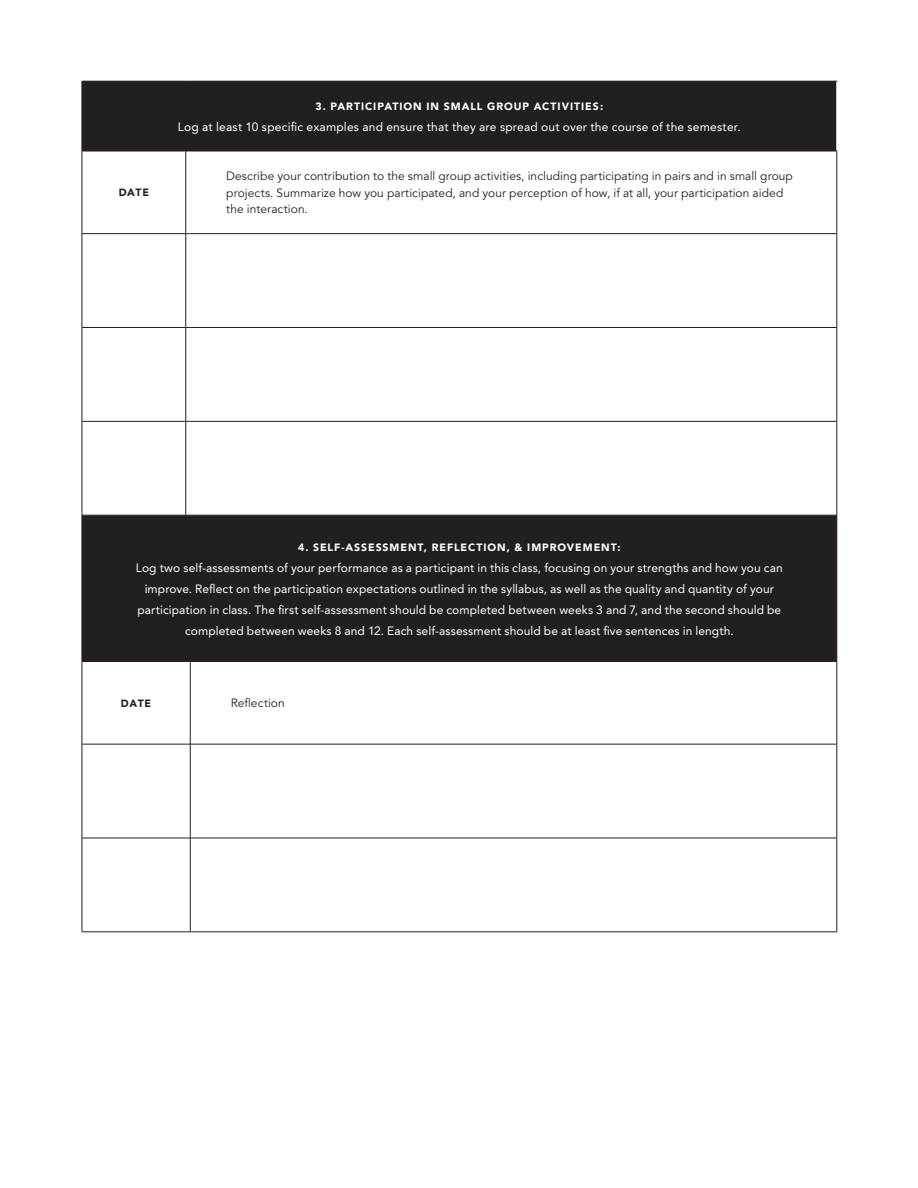
<style>
.page{position:relative;width:918px;height:1188px;background:#fff}
.page>*{position:absolute;margin:0;border:0;box-sizing:border-box;transform-origin:0 0}
.t1{font:12px/21px "Avenir";letter-spacing:.01em;color:#fff;text-align:center}
.t2{font:12px/16.5px "Avenir";letter-spacing:.005em;color:#231f20}
.t3{font:900 10.5px "Avenir";letter-spacing:.09em;color:#fff}
.t4{font:900 10.5px "Avenir";letter-spacing:.06em;color:#231f20}
</style>
<div class="page">
<div style="left:83px;top:82px;width:754px;height:579px;background:#231f20"></div>
<svg style="left:83px;top:152px;width:754px;height:363px"></svg>
<svg style="left:83px;top:662px;width:754px;height:270px"></svg>
<hr style="left:186px;top:151px;width:1px;height:82px;background:#231f20">
<hr style="left:837px;top:151px;width:1px;height:82px;background:#231f20">
<hr style="left:186px;top:234px;width:1px;height:93px;background:#231f20">
<hr style="left:837px;top:234px;width:1px;height:93px;background:#231f20">
<hr style="left:186px;top:328px;width:1px;height:93px;background:#231f20">
<hr style="left:837px;top:328px;width:1px;height:93px;background:#231f20">
<hr style="left:186px;top:422px;width:1px;height:93px;background:#231f20">
<hr style="left:837px;top:422px;width:1px;height:93px;background:#231f20">
<hr style="left:82px;top:81px;width:104px;height:1px;background:#231f20">
<hr style="left:82px;top:81px;width:1px;height:70px;background:#231f20">
<hr style="left:190px;top:81px;width:647px;height:1px;background:#231f20">
<hr style="left:82px;top:151px;width:104px;height:1px;background:#231f20">
<hr style="left:82px;top:151px;width:1px;height:82px;background:#231f20">
<hr style="left:190px;top:151px;width:647px;height:1px;background:#231f20">
<hr style="left:82px;top:233px;width:104px;height:1px;background:#231f20">
<hr style="left:82px;top:234px;width:1px;height:93px;background:#231f20">
<hr style="left:190px;top:233px;width:647px;height:1px;background:#231f20">
<hr style="left:82px;top:327px;width:104px;height:1px;background:#231f20">
<hr style="left:82px;top:328px;width:1px;height:93px;background:#231f20">
<hr style="left:190px;top:327px;width:647px;height:1px;background:#231f20">
<hr style="left:82px;top:421px;width:104px;height:1px;background:#231f20">
<hr style="left:82px;top:422px;width:1px;height:93px;background:#231f20">
<hr style="left:190px;top:421px;width:647px;height:1px;background:#231f20">
<hr style="left:82px;top:515px;width:104px;height:1px;background:#231f20">
<hr style="left:82px;top:515px;width:1px;height:146px;background:#231f20">
<hr style="left:190px;top:515px;width:647px;height:1px;background:#231f20">
<hr style="left:837px;top:515px;width:1px;height:146px;background:#231f20">
<hr style="left:82px;top:662px;width:1px;height:82px;background:#231f20">
<hr style="left:82px;top:744px;width:1px;height:94px;background:#231f20">
<hr style="left:82px;top:838px;width:1px;height:94px;background:#231f20">
<hr style="left:82px;top:661px;width:104px;height:1px;background:#231f20">
<hr style="left:190px;top:661px;width:647px;height:1px;background:#231f20">
<hr style="left:190px;top:662px;width:1px;height:82px;background:#231f20">
<hr style="left:837px;top:662px;width:1px;height:82px;background:#231f20">
<hr style="left:190px;top:744px;width:1px;height:94px;background:#231f20">
<hr style="left:837px;top:744px;width:1px;height:94px;background:#231f20">
<hr style="left:190px;top:838px;width:1px;height:94px;background:#231f20">
<hr style="left:837px;top:838px;width:1px;height:94px;background:#231f20">
<hr style="left:82px;top:744px;width:104px;height:1px;background:#231f20">
<hr style="left:190px;top:744px;width:647px;height:1px;background:#231f20">
<hr style="left:82px;top:838px;width:104px;height:1px;background:#231f20">
<hr style="left:190px;top:838px;width:647px;height:1px;background:#231f20">
<hr style="left:82px;top:932px;width:104px;height:1px;background:#231f20">
<hr style="left:190px;top:932px;width:647px;height:1px;background:#231f20">
<p class="t4" style="left:119px;top:186px;width:32px">DATE</p>
<p class="t3" style="left:316px;top:100px;width:289px">3. PARTICIPATION IN SMALL GROUP ACTIVITIES:</p>
<p class="t1" style="left:178px;top:116px;width:564px">Log at least 10 specific examples and ensure that they are spread out over the course of the semester.</p>
<p class="t2" style="left:226px;top:168px;width:568px">Describe your contribution to the small group activities, including participating in pairs and in small group projects. Summarize how you participated, and your perception of how, if at all, your participation aided the interaction.</p>
<p class="t3" style="left:298px;top:540px;width:324px">4. SELF-ASSESSMENT, REFLECTION, &amp; IMPROVEMENT:</p>
<p class="t1" style="left:136px;top:557px;width:648px">Log two self-assessments of your performance as a participant in this class, focusing on your strengths and how you can improve. Reflect on the participation expectations outlined in the syllabus, as well as the quality and quantity of your participation in class. The first self-assessment should be completed between weeks 3 and 7, and the second should be completed between weeks 8 and 12. Each self-assessment should be at least five sentences in length.</p>
<p class="t4" style="left:121px;top:697px;width:32px">DATE</p>
<p class="t2" style="left:231px;top:695px;width:56px">Reflection</p>
</div>
